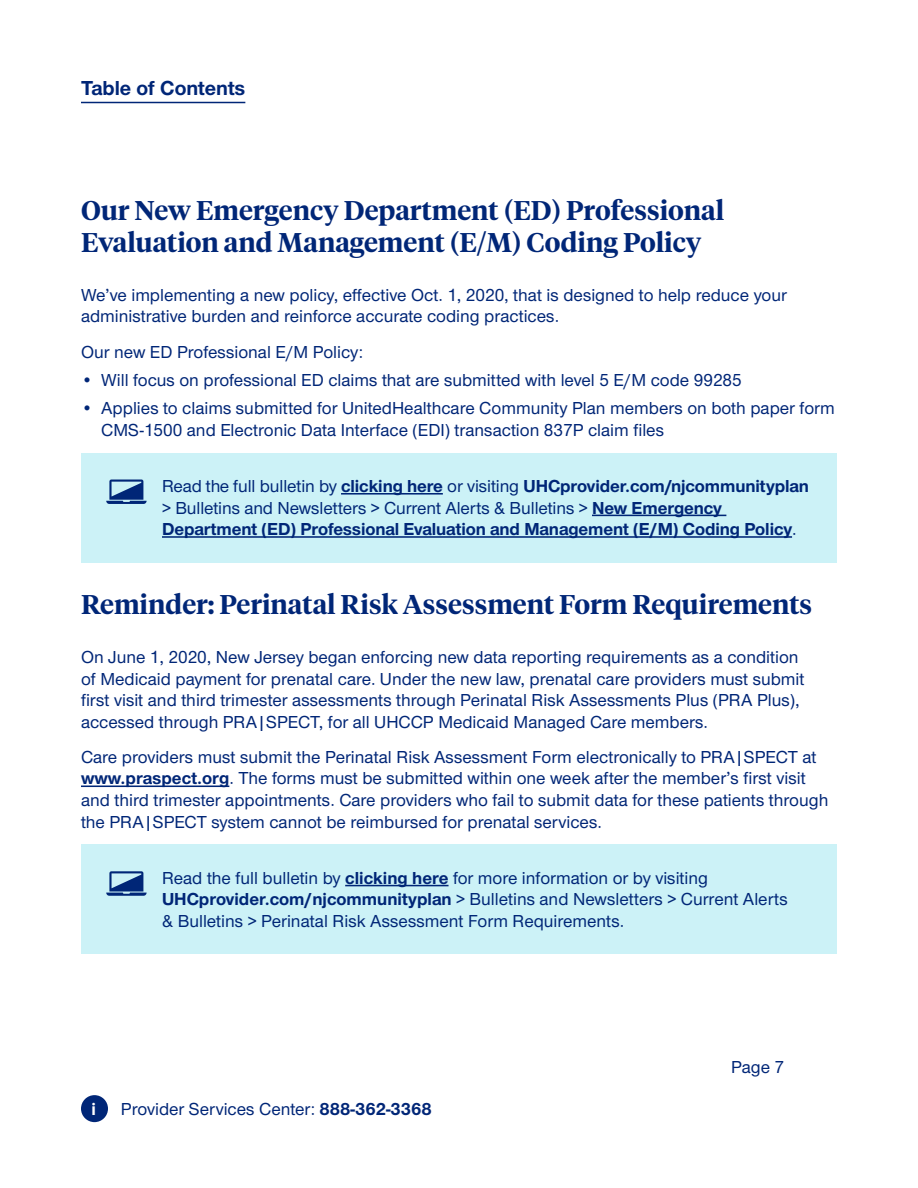
<style>
.page{position:relative;width:918px;height:1188px;background:#fff}
.page>*{position:absolute;margin:0;border:0;box-sizing:border-box;transform-origin:0 0}
.t1{font:600 27px/32.4px "UHC Serif Headline";color:#002677}
.t2{font:700 21px "UHC Sans";color:#002677}
.t3{font:500 18px/21.6px "UHC Sans";color:#002677}
.t4{font:700 18px/21.6px "UHC Sans";letter-spacing:-.005em;color:#002677}
.t5{font:700 18px "UHC Sans";color:#fff}
.s1{font-weight:500}
.s2{font-weight:700}
</style>
<div class="page">
<div style="left:81px;top:1095px;width:27px;height:27px;background:#002677;border-radius:50%"></div>
<hr style="left:81px;top:102px;width:164px;height:1px;background:#002677">
<hr style="left:81px;top:786px;width:148px;height:1px;background:#002677">
<div style="left:81px;top:453px;width:756px;height:109px;background:#ccf2f7"></div>
<hr style="left:341px;top:493px;width:102px;height:2px;background:#002677">
<hr style="left:592px;top:515px;width:134px;height:1px;background:#002677">
<hr style="left:162px;top:536px;width:630px;height:2px;background:#002677">
<svg style="left:106px;top:480px;width:41px;height:24px"></svg>
<div style="left:81px;top:845px;width:756px;height:109px;background:#ccf2f7"></div>
<hr style="left:345px;top:885px;width:104px;height:1px;background:#002677">
<svg style="left:106px;top:871px;width:41px;height:25px"></svg>
<p class="t2" style="left:81px;top:74px;width:166px">Table of Contents</p>
<h1 class="t1" style="left:81px;top:193px;width:645px">Our New Emergency Department (ED) Professional<br>Evaluation and Management (E/M) Coding Policy</h1>
<p class="t3" style="left:81px;top:283px;width:707px">We’ve implementing a new policy, effective Oct. 1, 2020, that is designed to help reduce your administrative burden and reinforce accurate coding practices.</p>
<p class="t3" style="left:81px;top:340px;width:284px">Our new ED Professional E/M Policy:</p>
<p class="t3" style="left:81px;top:368px;width:662px">• Will focus on professional ED claims that are submitted with level 5 E/M code 99285</p>
<p class="t3" style="left:101px;top:397px;width:735px;text-indent:-20px">• Applies to claims submitted for UnitedHealthcare Community Plan members on both paper form<br>CMS-1500 and Electronic Data Interface (EDI) transaction 837P claim files</p>
<p class="t4" style="left:162px;top:475px;width:648px"><span class="s1">Read the full bulletin by</span> clicking here <span class="s1">or visiting</span> UHCprovider.com/njcommunityplan <span class="s1">&gt; Bulletins and Newsletters &gt; Current Alerts &amp; Bulletins &gt;</span> New Emergency<br>Department (ED) Professional Evaluation and Management (E/M) Coding Policy<span class="s1">.</span></p>
<h1 class="t1" style="left:81px;top:587px;width:733px">Reminder: Perinatal Risk Assessment Form Requirements</h1>
<p class="t3" style="left:81px;top:645px;width:725px">On June 1, 2020, New Jersey began enforcing new data reporting requirements as a condition of Medicaid payment for prenatal care. Under the new law, prenatal care providers must submit first visit and third trimester assessments through Perinatal Risk Assessments Plus (PRA Plus), accessed through PRA|SPECT, for all UHCCP Medicaid Managed Care members.</p>
<p class="t3" style="left:81px;top:745px;width:749px">Care providers must submit the Perinatal Risk Assessment Form electronically to PRA|SPECT at <span class="s2">www.praspect.org</span>. The forms must be submitted within one week after the member’s first visit and third trimester appointments. Care providers who fail to submit data for these patients through the PRA|SPECT system cannot be reimbursed for prenatal services.</p>
<p class="t3" style="left:162px;top:866px;width:627px">Read the full bulletin by <span class="s2">clicking here</span> for more information or by visiting<br><span class="s2">UHCprovider.com/njcommunityplan</span> &gt; Bulletins and Newsletters &gt; Current Alerts &amp; Bulletins &gt; Perinatal Risk Assessment Form Requirements.</p>
<p class="t5" style="left:92px;top:1097px;width:6px">i</p>
<p class="t3" style="left:121px;top:1097px;width:312px">Provider Services Center: <span class="s2">888-362-3368</span></p>
<p class="t3" style="left:731px;top:1055px;width:55px">Page 7</p>
</div>
